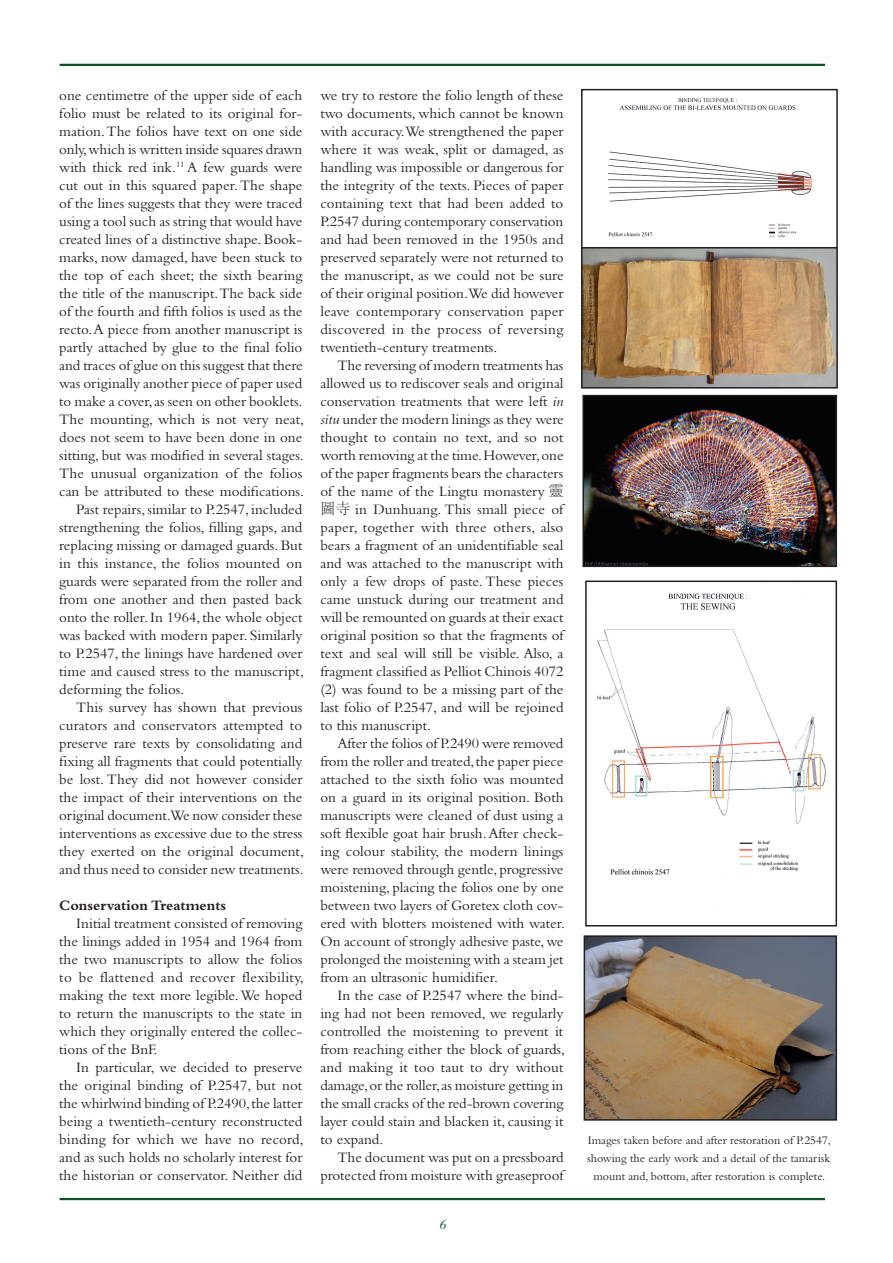
<style>
.page{position:relative;width:893px;height:1263px;background:#fff}
.page>*{position:absolute;margin:0;border:0;box-sizing:border-box;transform-origin:0 0}
.t1{font:15px/18px "Bembo";color:#231f20;text-align:justify}
.t2{font:700 15px "Bembo";color:#231f20}
.t3{font:italic 15px "Bembo";color:#0d512b}
.t4{font:12px/18px "Bembo";color:#231f20;text-align:center}
.s1{font-style:italic}
.s2{font-family:"Adobe Song Std";font-weight:300}
</style>
<div class="page">
<hr style="left:60px;top:1198px;width:765px;height:2px;background:#0d512b">
<hr style="left:60px;top:64px;width:765px;height:2px;background:#0d512b">
<img style="left:608px;top:98px;width:204px;height:140px">
<div style="left:581px;top:89px;width:257px;height:182px;border:2px solid #231f20"></div>
<img style="left:584px;top:250px;width:251px;height:136px">
<div style="left:581px;top:247px;width:257px;height:142px;border:2px solid #231f20"></div>
<img style="left:585px;top:398px;width:249px;height:166px">
<div style="left:582px;top:395px;width:255px;height:172px;border:2px solid #231f20"></div>
<img style="left:597px;top:593px;width:229px;height:315px">
<div style="left:585px;top:580px;width:252px;height:346px;border:2px solid #231f20"></div>
<img style="left:587px;top:938px;width:247px;height:180px">
<div style="left:584px;top:935px;width:253px;height:186px;border:2px solid #231f20"></div>
<p class="t1" style="left:59px;top:86px;width:245px">one centimetre of the upper side of each</p>
<p class="t1" style="left:59px;top:104px;width:245px">folio must be related to its original for-</p>
<p class="t1" style="left:59px;top:122px;width:245px">mation. The folios have text on one side</p>
<p class="t1" style="left:59px;top:140px;width:245px">only, which is written inside squares drawn</p>
<p class="t1" style="left:59px;top:158px;width:245px">with thick red ink.<sup>11</sup> A few guards were</p>
<p class="t1" style="left:59px;top:176px;width:245px">cut out in this squared paper. The shape</p>
<p class="t1" style="left:59px;top:194px;width:245px">of the lines suggests that they were traced</p>
<p class="t1" style="left:59px;top:212px;width:245px">using a tool such as string that would have</p>
<p class="t1" style="left:59px;top:230px;width:245px">created lines of a distinctive shape. Book-</p>
<p class="t1" style="left:59px;top:248px;width:245px">marks, now damaged, have been stuck to</p>
<p class="t1" style="left:59px;top:266px;width:245px">the top of each sheet; the sixth bearing</p>
<p class="t1" style="left:59px;top:284px;width:245px">the title of the manuscript. The back side</p>
<p class="t1" style="left:59px;top:302px;width:245px">of the fourth and fifth folios is used as the</p>
<p class="t1" style="left:59px;top:320px;width:245px">recto. A piece from another manuscript is</p>
<p class="t1" style="left:59px;top:338px;width:245px">partly attached by glue to the final folio</p>
<p class="t1" style="left:59px;top:356px;width:245px">and traces of glue on this suggest that there</p>
<p class="t1" style="left:59px;top:374px;width:245px">was originally another piece of paper used</p>
<p class="t1" style="left:59px;top:392px;width:245px">to make a cover, as seen on other booklets.</p>
<p class="t1" style="left:59px;top:410px;width:246px">The mounting, which is not very neat,</p>
<p class="t1" style="left:59px;top:428px;width:245px">does not seem to have been done in one</p>
<p class="t1" style="left:59px;top:446px;width:246px">sitting, but was modified in several stages.</p>
<p class="t1" style="left:59px;top:464px;width:244px">The unusual organization of the folios</p>
<p class="t1" style="left:59px;top:482px;width:246px">can be attributed to these modifications.</p>
<p class="t1" style="left:76px;top:500px;width:228px">Past repairs, similar to P.2547, included</p>
<p class="t1" style="left:59px;top:518px;width:245px">strengthening the folios, filling gaps, and</p>
<p class="t1" style="left:59px;top:536px;width:245px">replacing missing or damaged guards. But</p>
<p class="t1" style="left:59px;top:554px;width:245px">in this instance, the folios mounted on</p>
<p class="t1" style="left:59px;top:572px;width:245px">guards were separated from the roller and</p>
<p class="t1" style="left:59px;top:590px;width:245px">from one another and then pasted back</p>
<p class="t1" style="left:59px;top:608px;width:245px">onto the roller. In 1964, the whole object</p>
<p class="t1" style="left:59px;top:626px;width:245px">was backed with modern paper. Similarly</p>
<p class="t1" style="left:59px;top:644px;width:245px">to P.2547, the linings have hardened over</p>
<p class="t1" style="left:59px;top:662px;width:246px">time and caused stress to the manuscript,</p>
<p class="t1" style="left:59px;top:680px;width:126px">deforming the folios.</p>
<p class="t1" style="left:76px;top:698px;width:228px">This survey has shown that previous</p>
<p class="t1" style="left:59px;top:716px;width:244px">curators and conservators attempted to</p>
<p class="t1" style="left:59px;top:734px;width:244px">preserve rare texts by consolidating and</p>
<p class="t1" style="left:59px;top:752px;width:245px">fixing all fragments that could potentially</p>
<p class="t1" style="left:59px;top:770px;width:245px">be lost. They did not however consider</p>
<p class="t1" style="left:59px;top:788px;width:245px">the impact of their interventions on the</p>
<p class="t1" style="left:59px;top:806px;width:245px">original document.We now consider these</p>
<p class="t1" style="left:59px;top:824px;width:245px">interventions as excessive due to the stress</p>
<p class="t1" style="left:59px;top:842px;width:246px">they exerted on the original document,</p>
<p class="t1" style="left:59px;top:860px;width:246px">and thus need to consider new treatments.</p>
<p class="t2" style="left:59px;top:897px;width:168px">Conservation Treatments</p>
<p class="t1" style="left:59px;top:914px;width:246px;text-indent:17px">Initial treatment consisted of removing the linings added in 1954 and 1964 from the two manuscripts to allow the folios to be flattened and recover flexibility, making the text more legible. We hoped to return the manuscripts to the state in which they originally entered the collec&shy;tions of the BnF.</p>
<p class="t1" style="left:59px;top:1058px;width:246px;text-indent:17px">In particular, we decided to preserve the original binding of P.2547, but not the whirlwind binding of P.2490, the latter being a twentieth-century reconstructed binding for which we have no record, and as such holds no scholarly interest for the historian or conservator. Neither did</p>
<p class="t1" style="left:320px;top:86px;width:245px">we try to restore the folio length of these two documents, which cannot be known with accuracy.We strengthened the paper where it was weak, split or damaged, as handling was impossible or dangerous for the integrity of the texts. Pieces of paper containing text that had been added to P.2547 during contemporary conservation and had been removed in the 1950s and preserved separately were not returned to the manuscript, as we could not be sure of their original position.We did however leave contemporary conservation paper discovered in the process of reversing twentieth-century treatments.</p>
<p class="t1" style="left:320px;top:356px;width:245px;text-indent:17px">The reversing of modern treatments has allowed us to rediscover seals and original conservation treatments that were left <span class="s1">in situ</span> under the modern linings as they were thought to contain no text, and so not worth removing at the time. However, one of the paper fragments bears the characters of the name of the Lingtu monastery <span class="s2">靈圖寺</span> in Dunhuang. This small piece of paper, together with three others, also bears a fragment of an unidentifiable seal and was attached to the manuscript with only a few drops of paste. These pieces came unstuck during our treatment and will be remounted on guards at their exact original position so that the fragments of text and seal will still be visible. Also, a fragment classified as Pelliot Chinois 4072 (2) was found to be a missing part of the last folio of P.2547, and will be rejoined to this manuscript.</p>
<p class="t1" style="left:320px;top:734px;width:246px;text-indent:17px">After the folios of P.2490 were removed from the roller and treated, the paper piece attached to the sixth folio was mounted on a guard in its original position. Both manuscripts were cleaned of dust using a soft flexible goat hair brush. After check&shy;ing colour stability, the modern linings were removed through gentle, progressive moistening, placing the folios one by one between two layers of Goretex cloth cov&shy;ered with blotters moistened with water.<br>On account of strongly adhesive paste, we prolonged the moistening with a steam jet from an ultrasonic humidifier.</p>
<p class="t1" style="left:320px;top:986px;width:246px;text-indent:17px">In the case of P.2547 where the bind&shy;ing had not been removed, we regularly controlled the moistening to prevent it from reaching either the block of guards, and making it too taut to dry without damage, or the roller, as moisture getting in the small cracks of the red-brown covering layer could stain and blacken it, causing it to expand.</p>
<p class="t1" style="left:320px;top:1148px;width:245px;text-align:right">The document was put on a pressboard protected from moisture with greaseproof</p>
<p class="t3" style="left:438px;top:1215px;width:9px">6</p>
<p class="t4" style="left:587px;top:1131px;width:245px">Images taken before and after restoration of P.2547, showing the early work and a detail of the tamarisk mount and, bottom, after restoration is complete.</p>
</div>
